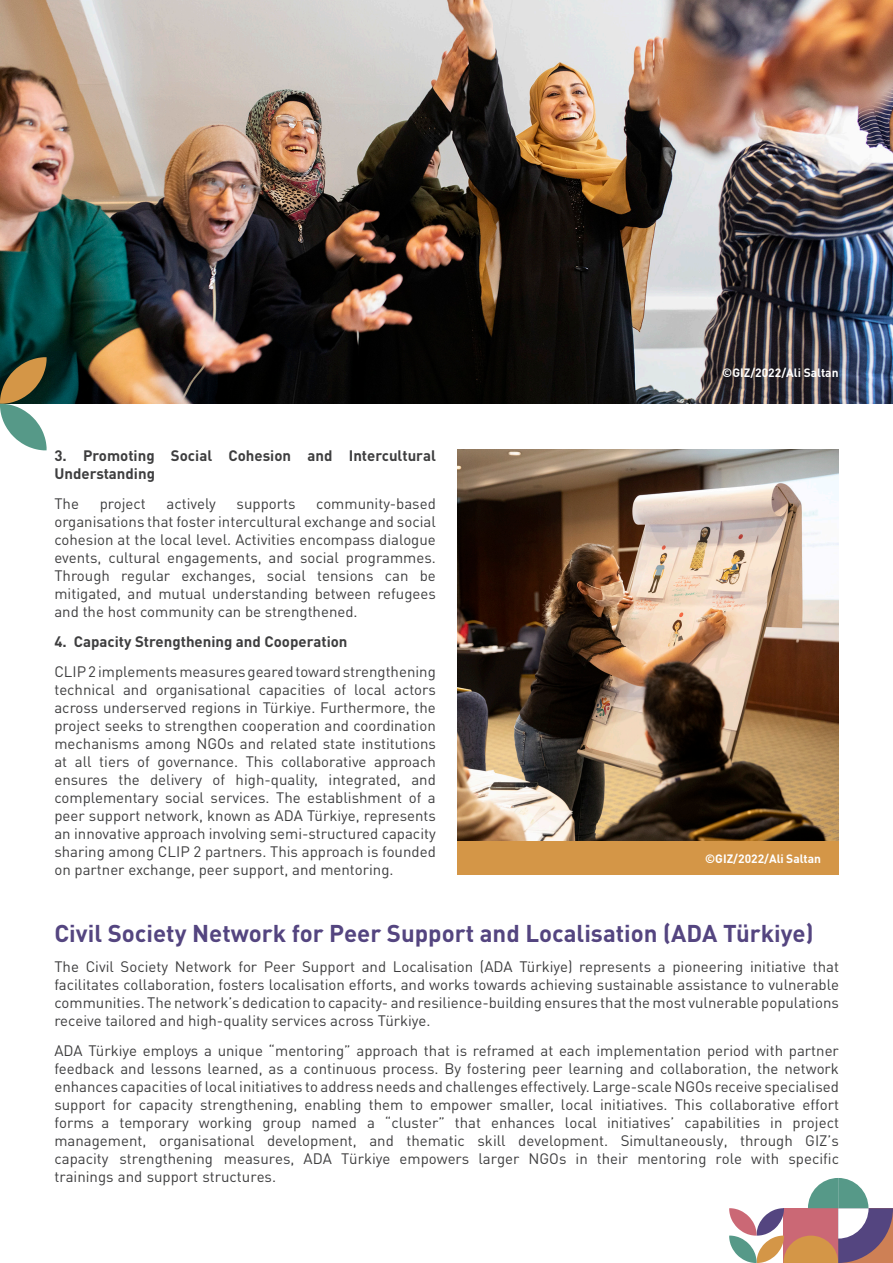
<style>
.page{position:relative;width:893px;height:1263px;background:#fff}
.page>*{position:absolute;margin:0;border:0;box-sizing:border-box;transform-origin:0 0}
.t1{font:700 24px "DIN Pro";color:#544580}
.t2{font:15px/18px "DIN Pro";color:#3e3e3f;text-align:justify}
.t3{font:700 15px/18px "DIN Pro";color:#3e3e3f}
.t4{font:700 12px "DIN Pro";color:#fff}
</style>
<div class="page">
<img style="left:0;top:0;width:893px;height:404px">
<svg style="left:0;top:357px;width:47px;height:93px"></svg>
<svg style="left:729px;top:1178px;width:164px;height:85px"></svg>
<img style="left:457px;top:450px;width:381px;height:391px">
<div style="left:457px;top:841px;width:382px;height:34px;background:#d49647"></div>
<p class="t3" style="left:54px;top:446px;width:383px">3. Promoting Social Cohesion and Intercultural<br>Understanding</p>
<p class="t2" style="left:54px;top:494px;width:26px">The</p>
<p class="t2" style="left:100px;top:494px;width:48px">project</p>
<p class="t2" style="left:167px;top:494px;width:51px">actively</p>
<p class="t2" style="left:237px;top:494px;width:60px">supports</p>
<p class="t2" style="left:54px;top:494px;width:383px;text-indent:262px">community-based organisations that foster intercultural exchange and social cohesion at the local level. Activities encompass dialogue events, cultural engagements, and social programmes.<br>Through regular exchanges, social tensions can be mitigated, and mutual understanding between refugees and the host community can be strengthened.</p>
<p class="t3" style="left:54px;top:632px;width:295px">4. Capacity Strengthening and Cooperation</p>
<p class="t2" style="left:54px;top:662px;width:383px">CLIP 2 implements measures geared toward strengthening technical and organisational capacities of local actors across underserved regions in Türkiye. Furthermore, the project seeks to strengthen cooperation and coordination mechanisms among NGOs and related state institutions at all tiers of governance. This collaborative approach ensures the delivery of high-quality, integrated, and complementary social services. The establishment of a peer support network, known as ADA Türkiye, represents an innovative approach involving semi-structured capacity sharing among CLIP 2 partners. This approach is founded on partner exchange, peer support, and mentoring.</p>
<p class="t4" style="left:722px;top:364px;width:118px">©GIZ/2022/Ali Saltan</p>
<p class="t4" style="left:705px;top:849px;width:117px">©GIZ/2022/Ali Saltan</p>
<p class="t1" style="left:54px;top:915px;width:761px">Civil Society Network for Peer Support and Localisation (ADA Türkiye)</p>
<p class="t2" style="left:54px;top:957px;width:786px">The Civil Society Network for Peer Support and Localisation (ADA Türkiye) represents a pioneering initiative that facilitates collaboration, fosters localisation efforts, and works towards achieving sustainable assistance to vulnerable communities. The network’s dedication to capacity- and resilience-building ensures that the most vulnerable populations receive tailored and high-quality services across Türkiye.</p>
<p class="t2" style="left:54px;top:1041px;width:786px">ADA Türkiye employs a unique “mentoring” approach that is reframed at each implementation period with partner feedback and lessons learned, as a continuous process. By fostering peer learning and collaboration, the network enhances capacities of local initiatives to address needs and challenges effectively. Large-scale NGOs receive specialised support for capacity strengthening, enabling them to empower smaller, local initiatives. This collaborative effort forms a temporary working group named a “cluster” that enhances local initiatives’ capabilities in project management, organisational development, and thematic skill development. Simultaneously, through GIZ’s capacity strengthening measures, ADA Türkiye empowers larger NGOs in their mentoring role with specific trainings and support structures.</p>
</div>
